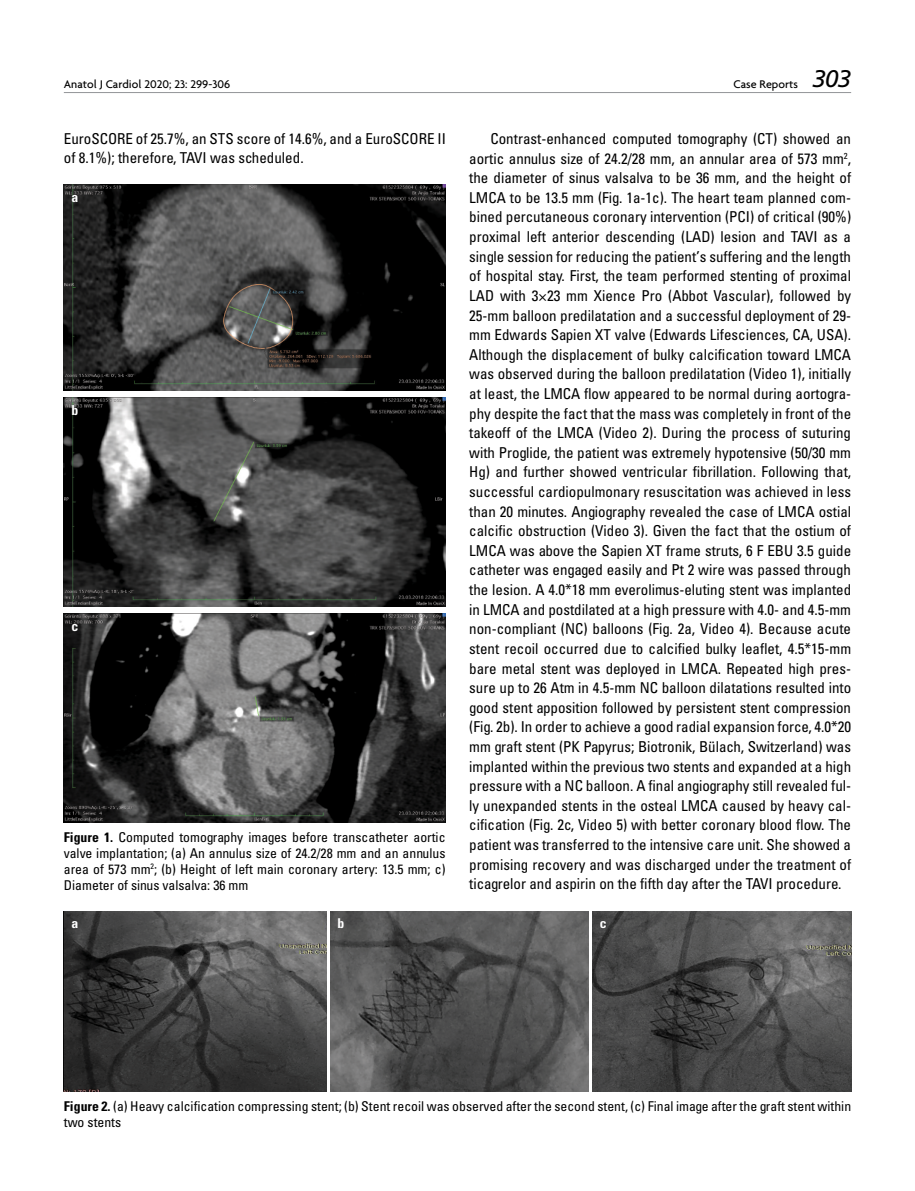
<style>
.page{position:relative;width:915px;height:1191px;background:#fff}
.page>*{position:absolute;margin:0;border:0;box-sizing:border-box;transform-origin:0 0}
.t1{font:15px/19.6px "Univers Condensed Tr";color:#000}
.t2{font:13.8px "Univers Cond Bd Tr";color:#fff}
.t3{font:13.5px/15.8px "Univers Condensed Tr";color:#000;text-align:justify}
.t4{font:13.5px "Univers Cond Bd Tr";color:#fff}
.t5{font:500 12px "Firma";color:#000}
.s1{font-family:"Frutiger Italic Tr";font-weight:400;font-size:24px}
.s2{font-family:"Univers Cond Bd Tr"}
</style>
<div class="page">
<hr style="left:64px;top:92px;width:786px;height:1px;background:#939598">
<img style="left:64px;top:184px;width:381px;height:207px">
<img style="left:64px;top:397px;width:381px;height:210px">
<img style="left:64px;top:613px;width:381px;height:209px">
<img style="left:64px;top:911px;width:262px;height:180px">
<img style="left:330px;top:911px;width:258px;height:180px">
<img style="left:592px;top:911px;width:258px;height:180px">
<p class="t5" style="left:64px;top:77px;width:168px">Anatol J Cardiol 2020; 23: 299-306</p>
<p class="t5" style="left:733px;top:77px;width:119px">Case Reports <span class="s1">303</span></p>
<p class="t1" style="left:64px;top:129px;width:383px;line-height:18.8px">EuroSCORE of 25.7%, an STS score of 14.6%, and a EuroSCORE II of 8.1%); therefore, TAVI was scheduled.</p>
<p class="t1" style="left:469px;top:128px;width:383px;text-align:justify;text-indent:21px">Contrast-enhanced computed tomography (CT) showed an aortic annulus size of 24.2/28 mm, an annular area of 573 mm<sup>2</sup>, the diameter of sinus valsalva to be 36 mm, and the height of LMCA to be 13.5 mm (Fig. 1a-1c). The heart team planned com&shy;bined percutaneous coronary intervention (PCI) of critical (90%) proximal left anterior descending (LAD) lesion and TAVI as a single session for reducing the patient’s suffering and the length of hospital stay. First, the team performed stenting of proximal LAD with 3 23 mm Xience Pro (Abbot Vascular), followed by 25-mm balloon predilatation and a successful deployment of 29- mm Edwards Sapien XT valve (Edwards Lifesciences, CA, USA).<br>Although the displacement of bulky calcification toward LMCA was observed during the balloon predilatation (Video 1), initially at least, the LMCA flow appeared to be normal during aortogra&shy;phy despite the fact that the mass was completely in front of the takeoff of the LMCA (Video 2). During the process of suturing with Proglide, the patient was extremely hypotensive (50/30 mm Hg) and further showed ventricular fibrillation. Following that, successful cardiopulmonary resuscitation was achieved in less than 20 minutes. Angiography revealed the case of LMCA ostial calcific obstruction (Video 3). Given the fact that the ostium of LMCA was above the Sapien XT frame struts, 6 F EBU 3.5 guide catheter was engaged easily and Pt 2 wire was passed through the lesion. A 4.0*18 mm everolimus-eluting stent was implanted in LMCA and postdilated at a high pressure with 4.0- and 4.5-mm non-compliant (NC) balloons (Fig. 2a, Video 4). Because acute stent recoil occurred due to calcified bulky leaflet, 4.5*15-mm bare metal stent was deployed in LMCA. Repeated high pres&shy;sure up to 26 Atm in 4.5-mm NC balloon dilatations resulted into good stent apposition followed by persistent stent compression (Fig. 2b). In order to achieve a good radial expansion force, 4.0*20 mm graft stent (PK Papyrus; Biotronik, Bülach, Switzerland) was implanted within the previous two stents and expanded at a high pressure with a NC balloon. A final angiography still revealed ful&shy;ly unexpanded stents in the osteal LMCA caused by heavy cal&shy;cification (Fig. 2c, Video 5) with better coronary blood flow. The patient was transferred to the intensive care unit. She showed a promising recovery and was discharged under the treatment of ticagrelor and aspirin on the fifth day after the TAVI procedure.</p>
<p class="t2" style="left:71px;top:188px;width:8px">a</p>
<p class="t2" style="left:71px;top:401px;width:8px">b</p>
<p class="t2" style="left:71px;top:617px;width:8px">c</p>
<p class="t3" style="left:64px;top:829px;width:383px"><span class="s2">Figure 1.</span> Computed tomography images before transcatheter aortic valve implantation; (a) An annulus size of 24.2/28 mm and an annulus area of 573 mm<sup>2</sup>; (b) Height of left main coronary artery: 13.5 mm; c)<br>Diameter of sinus valsalva: 36 mm</p>
<p class="t4" style="left:71px;top:915px;width:8px">a</p>
<p class="t4" style="left:337px;top:915px;width:8px">b</p>
<p class="t4" style="left:599px;top:915px;width:8px">c</p>
<p class="t3" style="left:64px;top:1098px;width:788px"><span class="s2">Figure 2.</span> (a) Heavy calcification compressing stent; (b) Stent recoil was observed after the second stent, (c) Final image after the graft stent within two stents</p>
</div>
